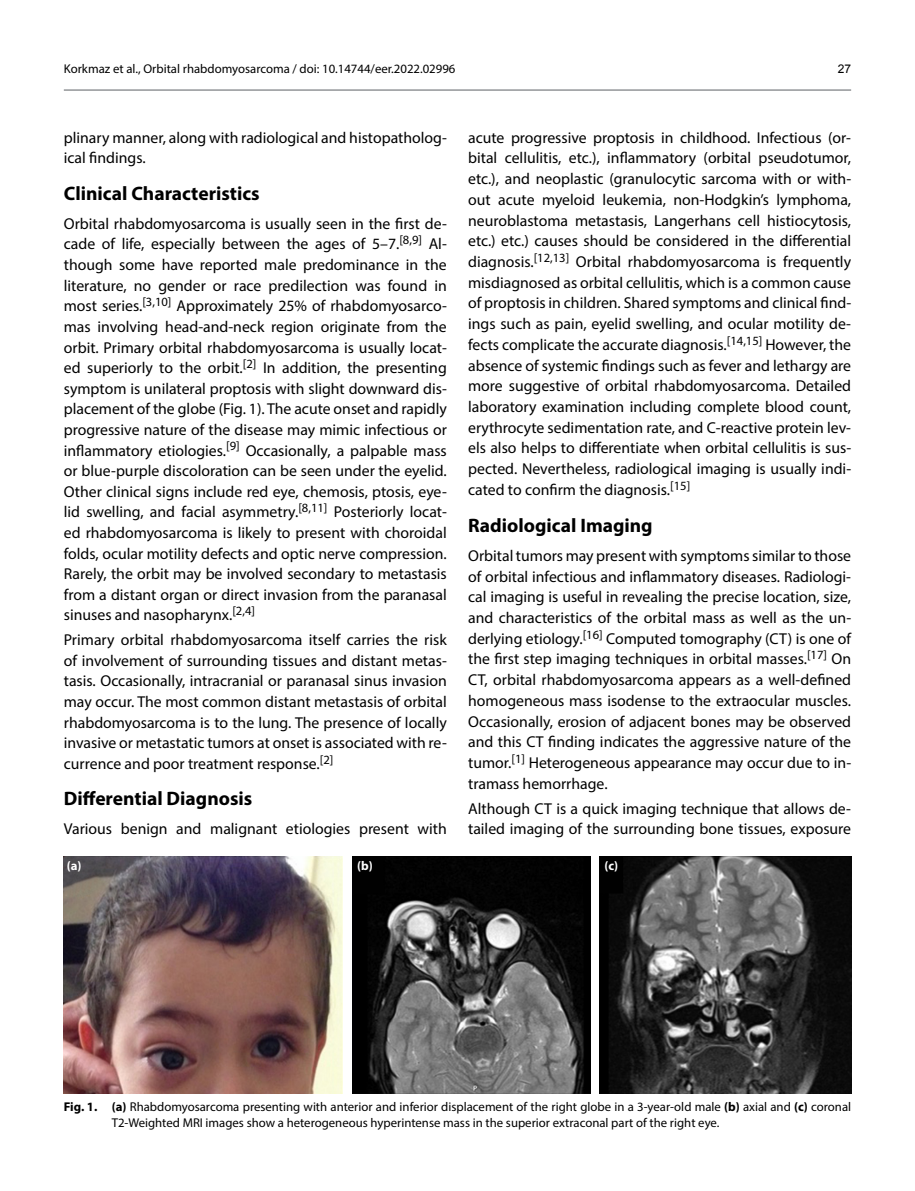
<style>
.page{position:relative;width:915px;height:1191px;background:#fff}
.page>*{position:absolute;margin:0;border:0;box-sizing:border-box;transform-origin:0 0}
.t1{font:700 19.5px "Myriad Pro";color:#000}
.t2{font:15.75px/20.7px "Myriad Pro";color:#000;text-align:justify}
.t3{font:12.75px/16.5px "Myriad Pro";color:#000}
.t4{font:700 12.75px "Myriad Pro";color:#fff}
.t5{font:12px "Arial";color:#000}
.s1{font-weight:700}
</style>
<div class="page">
<hr style="left:64px;top:89px;width:786px;height:2px;background:#939598">
<img style="left:64px;top:856px;width:279px;height:237px">
<img style="left:352px;top:856px;width:238px;height:237px">
<img style="left:599px;top:856px;width:251px;height:237px">
<p class="t3" style="left:64px;top:61px;width:393px">Korkmaz et al., Orbital rhabdomyosarcoma / doi: 10.14744/eer.2022.02996</p>
<p class="t5" style="left:837px;top:60px;width:15px">27</p>
<p class="t2" style="left:64px;top:127px;width:384px">plinary manner, along with radiological and histopatholog&shy;ical findings.</p>
<p class="t1" style="left:64px;top:180px;width:197px">Clinical Characteristics</p>
<p class="t2" style="left:64px;top:213px;width:384px">Orbital rhabdomyosarcoma is usually seen in the first de&shy;cade of life, especially between the ages of 5–7.<sup>[8,9]</sup> Al&shy;though some have reported male predominance in the literature, no gender or race predilection was found in most series.<sup>[3,10]</sup> Approximately 25% of rhabdomyosarco&shy;mas involving head-and-neck region originate from the orbit. Primary orbital rhabdomyosarcoma is usually locat&shy;ed superiorly to the orbit.<sup>[2]</sup> In addition, the presenting symptom is unilateral proptosis with slight downward dis&shy;placement of the globe (Fig. 1). The acute onset and rapidly progressive nature of the disease may mimic infectious or inflammatory etiologies.<sup>[9]</sup> Occasionally, a palpable mass or blue-purple discoloration can be seen under the eyelid.<br>Other clinical signs include red eye, chemosis, ptosis, eye&shy;lid swelling, and facial asymmetry.<sup>[8,11]</sup> Posteriorly locat&shy;ed rhabdomyosarcoma is likely to present with choroidal folds, ocular motility defects and optic nerve compression.<br>Rarely, the orbit may be involved secondary to metastasis from a distant organ or direct invasion from the paranasal sinuses and nasopharynx.<sup>[2,4]</sup></p>
<p class="t2" style="left:64px;top:629px;width:384px">Primary orbital rhabdomyosarcoma itself carries the risk of involvement of surrounding tissues and distant metas&shy;tasis. Occasionally, intracranial or paranasal sinus invasion may occur. The most common distant metastasis of orbital rhabdomyosarcoma is to the lung. The presence of locally invasive or metastatic tumors at onset is associated with re&shy;currence and poor treatment response.<sup>[2]</sup></p>
<p class="t1" style="left:64px;top:786px;width:190px">Differential Diagnosis</p>
<p class="t2" style="left:64px;top:818px;width:384px">Various benign and malignant etiologies present with</p>
<p class="t2" style="left:468px;top:127px;width:384px">acute progressive proptosis in childhood. Infectious (or&shy;bital cellulitis, etc.), inflammatory (orbital pseudotumor, etc.), and neoplastic (granulocytic sarcoma with or with&shy;out acute myeloid leukemia, non-Hodgkin’s lymphoma, neuroblastoma metastasis, Langerhans cell histiocytosis, etc.) etc.) causes should be considered in the differential diagnosis.<sup>[12,13]</sup> Orbital rhabdomyosarcoma is frequently misdiagnosed as orbital cellulitis, which is a common cause of proptosis in children. Shared symptoms and clinical find&shy;ings such as pain, eyelid swelling, and ocular motility de&shy;fects complicate the accurate diagnosis.<sup>[14,15]</sup> However, the absence of systemic findings such as fever and lethargy are more suggestive of orbital rhabdomyosarcoma. Detailed laboratory examination including complete blood count, erythrocyte sedimentation rate, and C-reactive protein lev&shy;els also helps to differentiate when orbital cellulitis is sus&shy;pected. Nevertheless, radiological imaging is usually indi&shy;cated to confirm the diagnosis.<sup>[15]</sup></p>
<p class="t1" style="left:468px;top:512px;width:186px">Radiological Imaging</p>
<p class="t2" style="left:468px;top:545px;width:384px">Orbital tumors may present with symptoms similar to those of orbital infectious and inflammatory diseases. Radiologi&shy;cal imaging is useful in revealing the precise location, size, and characteristics of the orbital mass as well as the un&shy;derlying etiology.<sup>[16]</sup> Computed tomography (CT) is one of the first step imaging techniques in orbital masses.<sup>[17]</sup> On CT, orbital rhabdomyosarcoma appears as a well-defined homogeneous mass isodense to the extraocular muscles.<br>Occasionally, erosion of adjacent bones may be observed and this CT finding indicates the aggressive nature of the tumor.<sup>[1]</sup> Heterogeneous appearance may occur due to in&shy;tramass hemorrhage.</p>
<p class="t2" style="left:468px;top:798px;width:384px">Although CT is a quick imaging technique that allows de&shy;tailed imaging of the surrounding bone tissues, exposure</p>
<p class="t4" style="left:67px;top:857px;width:16px">(a)</p>
<p class="t4" style="left:357px;top:857px;width:17px">(b)</p>
<p class="t4" style="left:604px;top:857px;width:15px">(c)</p>
<p class="t3" style="left:112px;top:1098px;width:740px;text-indent:-48px"><span class="s1">Fig. 1. (a)</span> Rhabdomyosarcoma presenting with anterior and inferior displacement of the right globe in a 3-year-old male <span class="s1">(b)</span> axial and <span class="s1">(c)</span> coronal<br>T2-Weighted MRI images show a heterogeneous hyperintense mass in the superior extraconal part of the right eye.</p>
</div>
